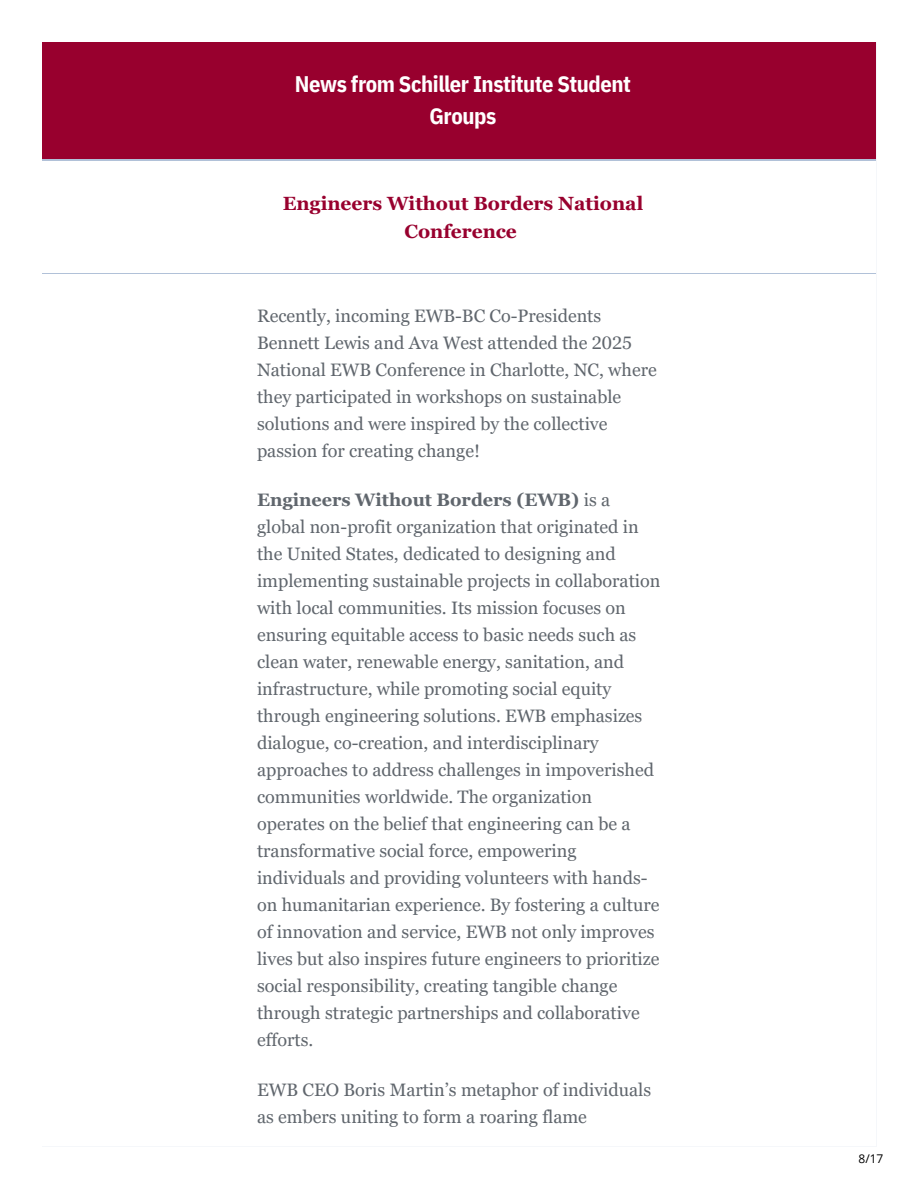
<style>
.page{position:relative;width:918px;height:1188px;background:#fff}
.page>*{position:absolute;margin:0;border:0;box-sizing:border-box;transform-origin:0 0}
.t1{font:700 22.5px/31.5px "IBM Plex Sans Cond";letter-spacing:-.02em;color:#fff;text-align:center}
.t2{font:700 19.2px/28.2px "Georgia Pro";color:#98002e;text-align:center}
.t3{font:18px/27px "Georgia Pro";color:#60666d}
.t4{font:12px "Open Sans";color:#000}
.s1{font-weight:700}
</style>
<div class="page">
<div style="left:43px;top:43px;width:833px;height:117px;background:#98002e"></div>
<hr style="left:43px;top:160px;width:833px;height:1px;background:#b1c1d8">
<hr style="left:43px;top:273px;width:833px;height:1px;background:#b1c1d8">
<h1 class="t1" style="left:295px;top:68px;width:338px">News from Schiller Institute Student<br>Groups</h1>
<h2 class="t2" style="left:283px;top:189px;width:362px">Engineers Without Borders National<br>Conference</h2>
<h3 class="t3" style="left:257px;top:302px;width:401px">Recently, incoming EWB-BC Co-Presidents Bennett Lewis and Ava West attended the 2025<br>National EWB Conference in Charlotte, NC, where they participated in workshops on sustainable solutions and were inspired by the collective passion for creating change!</h3>
<h3 class="t3" style="left:257px;top:486px;width:405px"><span class="s1">Engineers Without Borders (EWB)</span> is a global non-profit organization that originated in the United States, dedicated to designing and implementing sustainable projects in collaboration with local communities. Its mission focuses on ensuring equitable access to basic needs such as clean water, renewable energy, sanitation, and infrastructure, while promoting social equity through engineering solutions. EWB emphasizes dialogue, co-creation, and interdisciplinary approaches to address challenges in impoverished communities worldwide. The organization operates on the belief that engineering can be a transformative social force, empowering individuals and providing volunteers with hands&shy;on humanitarian experience. By fostering a culture of innovation and service, EWB not only improves lives but also inspires future engineers to prioritize social responsibility, creating tangible change through strategic partnerships and collaborative efforts.</h3>
<h3 class="t3" style="left:257px;top:1076px;width:396px">EWB CEO Boris Martin’s metaphor of individuals as embers uniting to form a roaring flame</h3>
<p class="t4" style="left:859px;top:1151px;width:26px">8/17</p>
</div>
